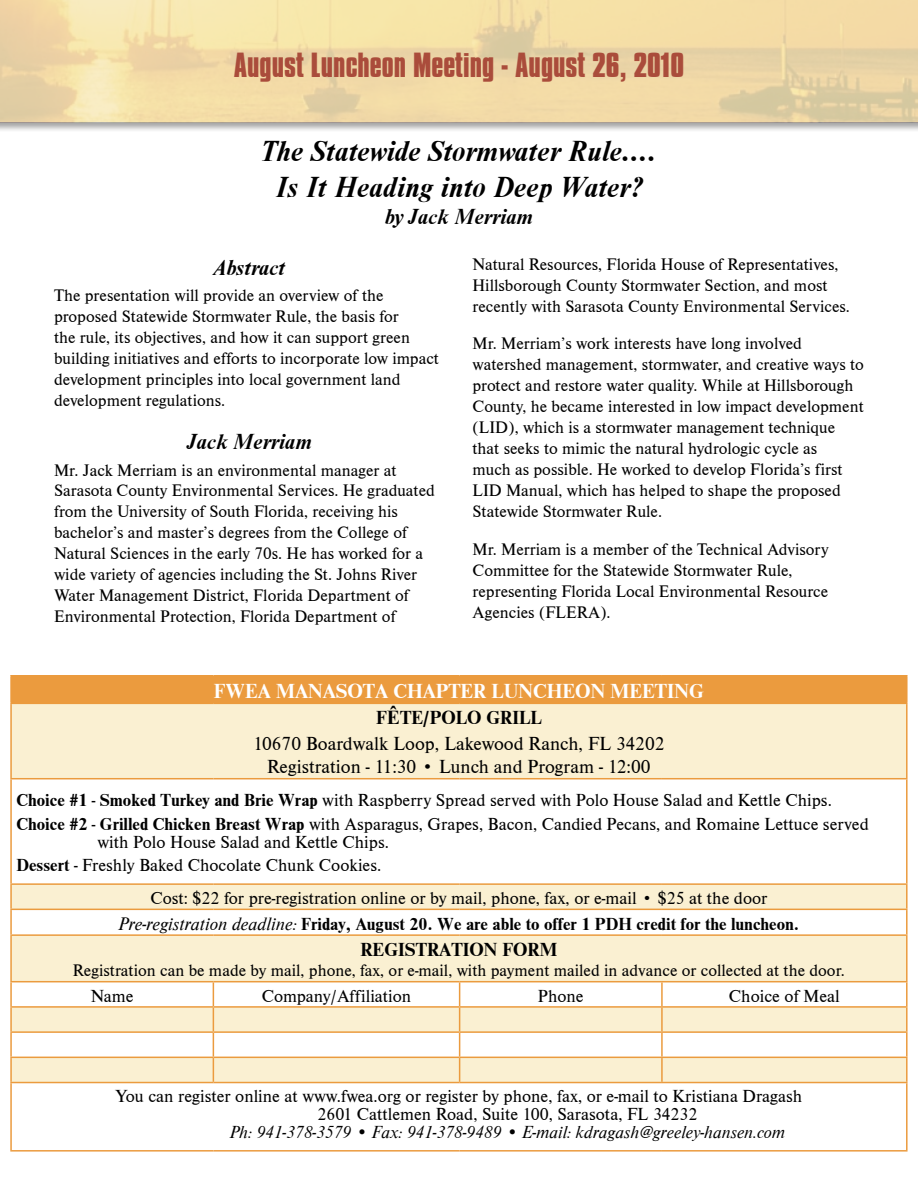
<style>
.page{position:relative;width:918px;height:1188px;background:#fff}
.page>*{position:absolute;margin:0;border:0;box-sizing:border-box;transform-origin:0 0}
.t1{font:italic 700 30px/36px "Nimbus Rom DCY";color:#000;text-align:center}
.t2{font:700 30px "Compacta BT";color:#aa4c3b}
.t3{font:italic 700 22.5px "Nimbus Rom DCY";color:#000}
.t4{font:700 21px "Nimbus Rom DCY";color:#fff}
.t5{font:19.5px/23.4px "Nimbus Rom DCY";color:#000;text-align:center}
.t6{font:700 19.5px "Nimbus Rom DCY";color:#000}
.t7{font:18px/23.4px "Nimbus Rom DCY";color:#000}
.t8{font:italic 18px "Nimbus Rom DCY";color:#000}
.t9{font:17.25px/21px "Nimbus Rom DCY";color:#000}
.s1{font-family:"Times New Roman";font-size:19.8px}
.s2{font-weight:700}
.s3{font-style:italic;font-size:18.75px}
</style>
<div class="page">
<div style="left:11px;top:676px;width:896px;height:27px;background:#eb9b3e"></div>
<div style="left:12px;top:704px;width:894px;height:205px;background:#faf0d2"></div>
<div style="left:11px;top:779px;width:896px;height:105px;background:#fff"></div>
<svg style="left:12px;top:910px;width:894px;height:174px;fill:#faf0d2"></svg>
<hr style="left:10px;top:675px;width:203px;height:1px;background:#eb9b3e">
<hr style="left:10px;top:677px;width:2px;height:26px;background:#eb9b3e">
<hr style="left:213px;top:675px;width:247px;height:1px;background:#eb9b3e">
<hr style="left:460px;top:675px;width:202px;height:1px;background:#eb9b3e">
<hr style="left:662px;top:675px;width:246px;height:1px;background:#eb9b3e">
<hr style="left:906px;top:677px;width:2px;height:26px;background:#eb9b3e">
<hr style="left:10px;top:703px;width:203px;height:1px;background:#eb9b3e">
<hr style="left:10px;top:704px;width:2px;height:74px;background:#eb9b3e">
<hr style="left:213px;top:703px;width:247px;height:1px;background:#eb9b3e">
<hr style="left:460px;top:703px;width:202px;height:1px;background:#eb9b3e">
<hr style="left:662px;top:703px;width:246px;height:1px;background:#eb9b3e">
<hr style="left:906px;top:704px;width:2px;height:74px;background:#eb9b3e">
<hr style="left:10px;top:778px;width:203px;height:1px;background:#eb9b3e">
<hr style="left:10px;top:779px;width:2px;height:104px;background:#eb9b3e">
<hr style="left:213px;top:778px;width:247px;height:1px;background:#eb9b3e">
<hr style="left:460px;top:778px;width:202px;height:1px;background:#eb9b3e">
<hr style="left:662px;top:778px;width:246px;height:1px;background:#eb9b3e">
<hr style="left:906px;top:779px;width:2px;height:104px;background:#eb9b3e">
<hr style="left:10px;top:883px;width:203px;height:2px;background:#eb9b3e">
<hr style="left:10px;top:885px;width:2px;height:24px;background:#eb9b3e">
<hr style="left:213px;top:883px;width:247px;height:2px;background:#eb9b3e">
<hr style="left:460px;top:883px;width:202px;height:2px;background:#eb9b3e">
<hr style="left:662px;top:883px;width:246px;height:2px;background:#eb9b3e">
<hr style="left:906px;top:885px;width:2px;height:24px;background:#eb9b3e">
<hr style="left:10px;top:909px;width:203px;height:1px;background:#eb9b3e">
<hr style="left:10px;top:910px;width:2px;height:24px;background:#eb9b3e">
<hr style="left:213px;top:909px;width:247px;height:1px;background:#eb9b3e">
<hr style="left:460px;top:909px;width:202px;height:1px;background:#eb9b3e">
<hr style="left:662px;top:909px;width:246px;height:1px;background:#eb9b3e">
<hr style="left:906px;top:910px;width:2px;height:24px;background:#eb9b3e">
<hr style="left:10px;top:934px;width:203px;height:2px;background:#eb9b3e">
<hr style="left:10px;top:936px;width:2px;height:45px;background:#eb9b3e">
<hr style="left:213px;top:934px;width:247px;height:2px;background:#eb9b3e">
<hr style="left:460px;top:934px;width:202px;height:2px;background:#eb9b3e">
<hr style="left:662px;top:934px;width:246px;height:2px;background:#eb9b3e">
<hr style="left:906px;top:936px;width:2px;height:45px;background:#eb9b3e">
<hr style="left:10px;top:981px;width:203px;height:1px;background:#eb9b3e">
<hr style="left:10px;top:982px;width:2px;height:24px;background:#eb9b3e">
<hr style="left:213px;top:981px;width:247px;height:1px;background:#eb9b3e">
<hr style="left:460px;top:981px;width:202px;height:1px;background:#eb9b3e">
<hr style="left:662px;top:981px;width:246px;height:1px;background:#eb9b3e">
<hr style="left:661px;top:982px;width:2px;height:24px;background:#eb9b3e">
<hr style="left:906px;top:982px;width:2px;height:24px;background:#eb9b3e">
<hr style="left:10px;top:1006px;width:203px;height:2px;background:#eb9b3e">
<hr style="left:10px;top:1008px;width:2px;height:23px;background:#eb9b3e">
<hr style="left:213px;top:1006px;width:247px;height:2px;background:#eb9b3e">
<hr style="left:460px;top:1006px;width:202px;height:2px;background:#eb9b3e">
<hr style="left:662px;top:1006px;width:246px;height:2px;background:#eb9b3e">
<hr style="left:661px;top:1008px;width:2px;height:23px;background:#eb9b3e">
<hr style="left:906px;top:1008px;width:2px;height:23px;background:#eb9b3e">
<hr style="left:10px;top:1031px;width:203px;height:2px;background:#eb9b3e">
<hr style="left:10px;top:1033px;width:2px;height:24px;background:#eb9b3e">
<hr style="left:213px;top:1031px;width:247px;height:2px;background:#eb9b3e">
<hr style="left:460px;top:1031px;width:202px;height:2px;background:#eb9b3e">
<hr style="left:662px;top:1031px;width:246px;height:2px;background:#eb9b3e">
<hr style="left:661px;top:1033px;width:2px;height:24px;background:#eb9b3e">
<hr style="left:906px;top:1033px;width:2px;height:24px;background:#eb9b3e">
<hr style="left:10px;top:1057px;width:203px;height:1px;background:#eb9b3e">
<hr style="left:10px;top:1058px;width:2px;height:24px;background:#eb9b3e">
<hr style="left:213px;top:1057px;width:247px;height:1px;background:#eb9b3e">
<svg style="left:213px;top:982px;width:1px;height:100px"></svg>
<hr style="left:460px;top:1057px;width:202px;height:1px;background:#eb9b3e">
<svg style="left:459px;top:982px;width:1px;height:100px"></svg>
<hr style="left:662px;top:1057px;width:246px;height:1px;background:#eb9b3e">
<hr style="left:661px;top:1058px;width:2px;height:24px;background:#eb9b3e">
<hr style="left:906px;top:1058px;width:2px;height:24px;background:#eb9b3e">
<hr style="left:10px;top:1082px;width:203px;height:1px;background:#eb9b3e">
<hr style="left:10px;top:1083px;width:2px;height:67px;background:#eb9b3e">
<hr style="left:213px;top:1082px;width:247px;height:1px;background:#eb9b3e">
<hr style="left:460px;top:1082px;width:202px;height:1px;background:#eb9b3e">
<hr style="left:662px;top:1082px;width:246px;height:1px;background:#eb9b3e">
<hr style="left:906px;top:1083px;width:2px;height:67px;background:#eb9b3e">
<hr style="left:10px;top:1150px;width:203px;height:2px;background:#eb9b3e">
<hr style="left:213px;top:1150px;width:247px;height:2px;background:#eb9b3e">
<hr style="left:460px;top:1150px;width:202px;height:2px;background:#eb9b3e">
<hr style="left:662px;top:1150px;width:246px;height:2px;background:#eb9b3e">
<div style="left:0;top:0;width:918px;height:133px;background:#000;opacity:.75"></div>
<img style="left:0;top:0;width:918px;height:122px">
<h1 class="t2" style="left:234px;top:47px;width:452px">August Luncheon Meeting - August 26, 2010</h1>
<h1 class="t1" style="left:261px;top:133px;width:397px">The Statewide Stormwater Rule….<br>Is It Heading into Deep Water?</h1>
<h2 class="t3" style="left:385px;top:204px;width:150px">by Jack Merriam</h2>
<h2 class="t3" style="left:214px;top:255px;width:72px">Abstract</h2>
<p class="t9" style="left:54px;top:285px;width:387px">The presentation will provide an overview of the proposed Statewide Stormwater Rule, the basis for<br>the rule, its objectives, and how it can support green building initiatives and efforts to incorporate low impact development principles into local government land development regulations.</p>
<h2 class="t3" style="left:188px;top:429px;width:126px">Jack Merriam</h2>
<p class="t9" style="left:54px;top:459px;width:382px">Mr. Jack Merriam is an environmental manager at Sarasota County Environmental Services. He graduated from the University of South Florida, receiving his bachelor’s and master’s degrees from the College of Natural Sciences in the early 70s. He has worked for a wide variety of agencies including the St. Johns River Water Management District, Florida Department of Environmental Protection, Florida Department of</p>
<p class="t9" style="left:473px;top:254px;width:379px">Natural Resources, Florida House of Representatives,<br>Hillsborough County Stormwater Section, and most recently with Sarasota County Environmental Services.</p>
<p class="t9" style="left:473px;top:333px;width:393px">Mr. Merriam’s work interests have long involved watershed management, stormwater, and creative ways to protect and restore water quality. While at Hillsborough County, he became interested in low impact development (LID), which is a stormwater management technique that seeks to mimic the natural hydrologic cycle as<br>much as possible. He worked to develop Florida’s first LID Manual, which has helped to shape the proposed Statewide Stormwater Rule.</p>
<p class="t9" style="left:473px;top:538px;width:358px">Mr. Merriam is a member of the Technical Advisory Committee for the Statewide Stormwater Rule, representing Florida Local Environmental Resource Agencies (FLERA).</p>
<p class="t4" style="left:214px;top:680px;width:96px">FWEA Manasota</p>
<p class="t4" style="left:393px;top:680px;width:28px">Chapter</p>
<p class="t4" style="left:492px;top:680px;width:28px">Luncheon</p>
<p class="t4" style="left:611px;top:680px;width:33px">Meeting</p>
<p class="t6" style="left:376px;top:707px;width:68px">F<span class="s1">Ê</span>te/polo</p>
<p class="t6" style="left:486px;top:707px;width:26px">Grill</p>
<p class="t5" style="left:253px;top:732px;width:413px">10670 Boardwalk Loop, Lakewood Ranch, FL 34202<br>Registration - 11:30 • Lunch and Program - 12:00</p>
<p class="t7" style="left:16px;top:789px;width:854px"><span class="s2">Choice #1</span> - <span class="s2">Smoked Turkey and Brie Wrap</span> with Raspberry Spread served with Polo House Salad and Kettle Chips.<br><span class="s2">Choice #2</span> - <span class="s2">Grilled Chicken Breast Wrap</span> with Asparagus, Grapes, Bacon, Candied Pecans, and Romaine Lettuce served</p>
<p class="t7" style="left:16px;top:830px;width:374px;text-indent:81px">with Polo House Salad and Kettle Chips.<br><span class="s2">Dessert</span> - Freshly Baked Chocolate Chunk Cookies.</p>
<p class="t7" style="left:119px;top:885px;width:682px;line-height:25.8px;text-align:center">Cost: $22 for pre-registration online or by mail, phone, fax, or e-mail • $25 at the door<br><span class="s3">Pre-registration deadline:</span> <span class="s2">Friday, August 20. We are able to offer 1 PDH credit for the luncheon.</span></p>
<p class="t6" style="left:360px;top:939px;width:25px">Registration</p>
<p class="t6" style="left:502px;top:939px;width:27px">Form</p>
<p class="t9" style="left:73px;top:960px;width:774px">Registration can be made by mail, phone, fax, or e-mail, with payment mailed in advance or collected at the door.</p>
<p class="t7" style="left:91px;top:984px;width:44px">Name</p>
<p class="t7" style="left:262px;top:984px;width:151px">Company/Affiliation</p>
<p class="t7" style="left:538px;top:984px;width:47px">Phone</p>
<p class="t7" style="left:729px;top:984px;width:112px">Choice of Meal</p>
<p class="t7" style="left:317px;top:1087px;width:486px;line-height:18px;text-indent:-202px">You can register online at www.fwea.org or register by phone, fax, or e-mail to Kristiana Dragash<br>2601 Cattlemen Road, Suite 100, Sarasota, FL 34232</p>
<p class="t8" style="left:230px;top:1123px;width:557px">Ph: 941-378-3579 • Fax: 941-378-9489 • E-mail: kdragash@greeley-hansen.com</p>
</div>
